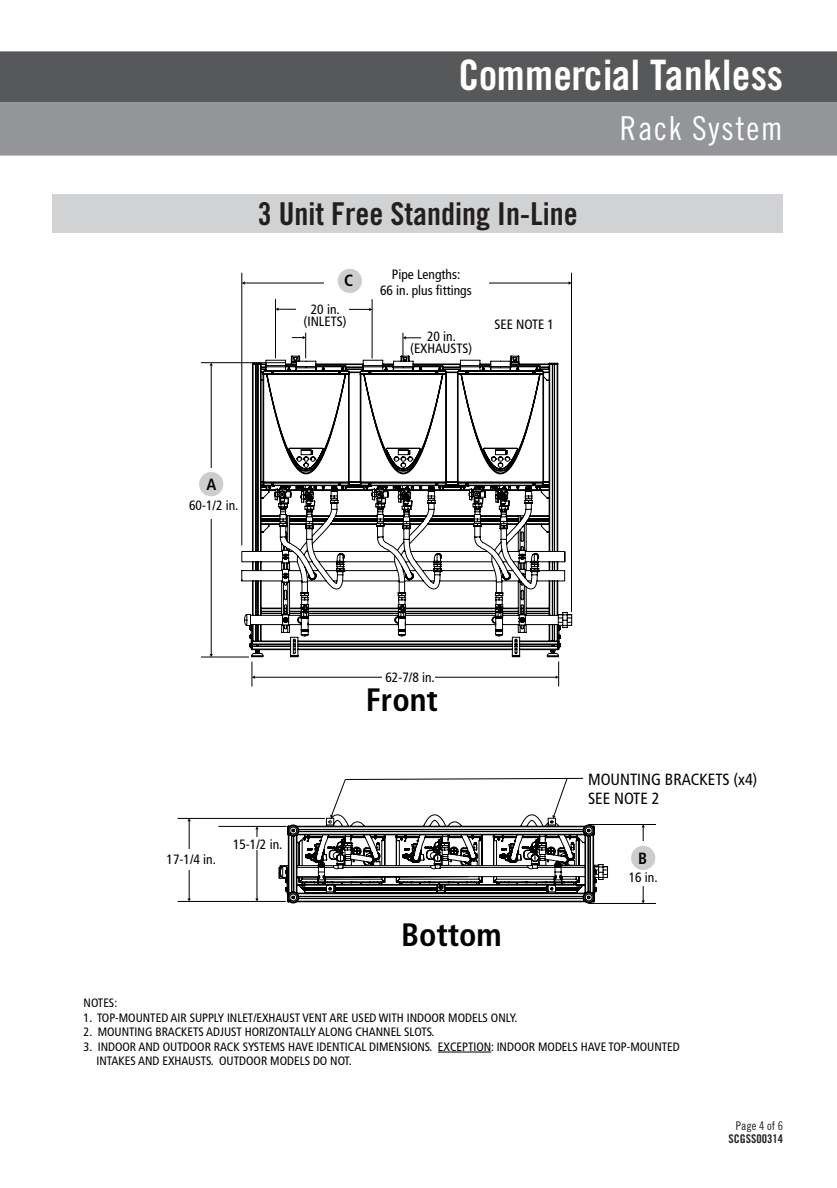
<style>
.page{position:relative;width:837px;height:1188px;background:#fff}
.page>*{position:absolute;margin:0;border:0;box-sizing:border-box;transform-origin:0 0}
.Upper_Title_Bar{font:42px "Trade Gothic LT Std Bd Cn 20";letter-spacing:.01em;color:#fff}
.Lower_Title_Bar{font:33px "Trade Gothic LT Std Cn 18";letter-spacing:.05em;color:#fff}
.t1{font:700 condensed 32.4px "Frutiger LT Std";color:#000}
.Fine_Print{font:31.5px "Trade Gothic LT Std Bd Cn 20";color:#231f20}
.t2{font:condensed 16.2px/19.5px "Frutiger LT Std";color:#000}
.t3{font:700 condensed 16.2px "Frutiger LT Std";color:#000}
.t4{font:condensed 13.5px/12.1px "Frutiger LT Std";color:#000;text-align:center}
.t5{font:condensed 12.15px/14.5px "Frutiger LT Std";color:#000}
.t6{font:12px "Trade Gothic LT Std Bd Cn 20";color:#231f20}
.t7{font:12px "Trade Gothic LT Std Cn 18";color:#231f20}
</style>
<div class="page">
<div style="left:0;top:102px;width:837px;height:54px;background:#939598"></div>
<div style="left:0;top:51px;width:837px;height:51px;background:#57585a"></div>
<div style="left:52px;top:194px;width:731px;height:39px;background:#d1d2d4"></div>
<svg style="left:241px;top:355px;width:331px;height:302px"></svg>
<hr style="left:201px;top:657px;width:48px;height:1px;background:#000">
<hr style="left:211px;top:365px;width:1px;height:290px;background:#000">
<hr style="left:201px;top:362px;width:85px;height:1px;background:#000">
<div style="left:181px;top:468px;width:44px;height:51px;background:#fff"></div>
<hr style="left:241px;top:273px;width:1px;height:272px;background:#000">
<hr style="left:571px;top:273px;width:1px;height:339px;background:#000">
<hr style="left:244px;top:283px;width:325px;height:1px;background:#000">
<svg style="left:242px;top:281px;width:3px;height:4px"></svg>
<div style="left:324px;top:264px;width:165px;height:35px;background:#fff"></div>
<hr style="left:438px;top:1052px;width:53px;height:1px;background:#000">
<hr style="left:254px;top:677px;width:302px;height:1px;background:#000">
<svg style="left:252px;top:662px;width:3px;height:25px"></svg>
<svg style="left:556px;top:662px;width:3px;height:25px"></svg>
<div style="left:383px;top:668px;width:52px;height:24px;background:#fff"></div>
<hr style="left:275px;top:299px;width:1px;height:59px;background:#000">
<hr style="left:372px;top:299px;width:1px;height:59px;background:#000">
<hr style="left:278px;top:309px;width:92px;height:1px;background:#000">
<div style="left:297px;top:299px;width:52px;height:20px;background:#fff"></div>
<svg style="left:292px;top:333px;width:14px;height:25px"></svg>
<svg style="left:403px;top:333px;width:18px;height:25px"></svg>
<hr style="left:643px;top:827px;width:1px;height:74px;background:#000">
<hr style="left:588px;top:824px;width:68px;height:1px;background:#000">
<hr style="left:588px;top:903px;width:68px;height:1px;background:#000">
<div style="left:631px;top:841px;width:44px;height:45px;background:#fff"></div>
<hr style="left:189px;top:821px;width:1px;height:78px;background:#000">
<hr style="left:178px;top:818px;width:147px;height:1px;background:#000">
<hr style="left:178px;top:901px;width:108px;height:1px;background:#000">
<div style="left:177px;top:850px;width:44px;height:20px;background:#fff"></div>
<svg style="left:278px;top:778px;width:330px;height:126px"></svg>
<hr style="left:257px;top:829px;width:1px;height:70px;background:#000">
<hr style="left:218px;top:826px;width:69px;height:1px;background:#000">
<div style="left:237px;top:837px;width:44px;height:13px;background:#fff"></div>
<div style="left:199px;top:472px;width:24px;height:24px;background:#cdcdcd;border-radius:50%"></div>
<div style="left:338px;top:269px;width:24px;height:24px;background:#cdcdcd;border-radius:50%"></div>
<div style="left:631px;top:846px;width:24px;height:24px;background:#cdcdcd;border-radius:50%"></div>
<p class="Upper_Title_Bar" style="left:458px;top:50px;width:326px">Commercial Tankless</p>
<p class="Lower_Title_Bar" style="left:620px;top:108px;width:165px">Rack System</p>
<p class="Fine_Print" style="left:258px;top:195px;width:322px">3 Unit Free Standing In-Line</p>
<p class="t3" style="left:206px;top:475px;width:11px">A</p>
<p class="t4" style="left:189px;top:500px;width:51px">60-1/2 in.</p>
<p class="t3" style="left:344px;top:271px;width:11px">C</p>
<p class="t4" style="left:304px;top:303px;width:44px">20 in. (INLETS)</p>
<p class="t4" style="left:380px;top:266px;width:93px;line-height:16.2px">Pipe Lengths:<br>66 in. plus fittings</p>
<p class="t4" style="left:410px;top:330px;width:63px">20 in. (EXHAUSTS)</p>
<p class="t4" style="left:494px;top:318px;width:61px">SEE NOTE 1</p>
<p class="t4" style="left:167px;top:854px;width:51px">17-1/4 in.</p>
<p class="t4" style="left:233px;top:838px;width:51px">15-1/2 in.</p>
<p class="t4" style="left:385px;top:671px;width:51px">62-7/8 in.</p>
<p class="t1" style="left:366px;top:681px;width:73px">Front</p>
<p class="t1" style="left:401px;top:916px;width:102px">Bottom</p>
<p class="t2" style="left:588px;top:770px;width:171px">MOUNTING BRACKETS (x4)<br>SEE NOTE 2</p>
<p class="t3" style="left:638px;top:848px;width:11px">B</p>
<p class="t4" style="left:629px;top:871px;width:30px">16 in.</p>
<p class="t5" style="left:84px;top:996px;width:35px">NOTES:</p>
<p class="t5" style="left:84px;top:1010px;width:435px">1. TOP-MOUNTED AIR SUPPLY INLET/EXHAUST VENT ARE USED WITH INDOOR MODELS ONLY.</p>
<p class="t5" style="left:84px;top:1025px;width:352px">2. MOUNTING BRACKETS ADJUST HORIZONTALLY ALONG CHANNEL SLOTS.</p>
<p class="t5" style="left:96px;top:1039px;width:585px;text-indent:-13px">3. INDOOR AND OUTDOOR RACK SYSTEMS HAVE IDENTICAL DIMENSIONS. EXCEPTION: INDOOR MODELS HAVE TOP-MOUNTED<br>INTAKES AND EXHAUSTS. OUTDOOR MODELS DO NOT.</p>
<p class="t7" style="left:736px;top:1118px;width:49px">Page 4 of 6</p>
<p class="t6" style="left:728px;top:1132px;width:56px">SCGSS00314</p>
</div>
